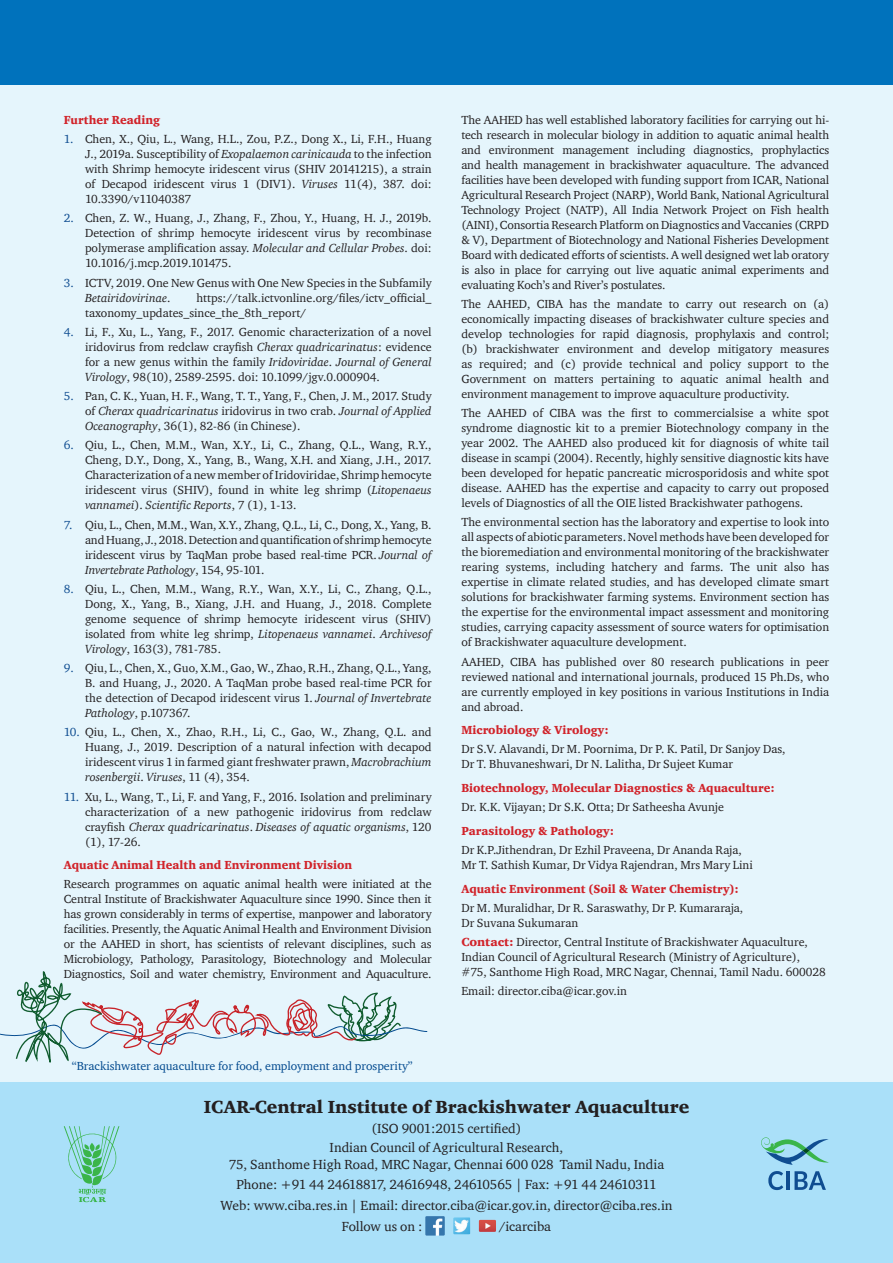
<style>
.page{position:relative;width:893px;height:1263px;background:#fff}
.page>*{position:absolute;margin:0;border:0;box-sizing:border-box;transform-origin:0 0}
.Text{font:18px "Charter ITC Blac";color:#231f20}
.Text-2{font:13.5px/16.5px "Charter ITC";color:#231f20;text-align:center}
.English_Text{font:12px/15px "Charter ITC";color:#231f20;text-align:justify}
.English_Head{font:12px "Charter ITC Blac";color:#d1232a;scale:.95 1}
.t1{font:12px "Charter ITC";color:#01498e}
.s1{color:#0f4d91}
.s2{font-style:italic}
.s3{font-family:"Charter ITC Blac";color:#d1232a}
</style>
<div class="page">
<div style="left:0;top:85px;width:893px;height:999px;background:#e5f5fc"></div>
<div style="left:0;top:0;width:893px;height:85px;background:#0072bc"></div>
<div style="left:0;top:1082px;width:893px;height:181px;background:#aae0f9"></div>
<img style="left:453px;top:1217px;width:17px;height:17px">
<img style="left:425px;top:1216px;width:20px;height:19px">
<img style="left:479px;top:1220px;width:17px;height:12px">
<svg style="left:64px;top:1126px;width:55px;height:76px"></svg>
<svg style="left:768px;top:1171px;width:15px;height:19px"></svg>
<hr style="left:786px;top:1171px;width:4px;height:19px;background:#0f4d91">
<svg style="left:794px;top:1171px;width:32px;height:19px"></svg>
<svg style="left:761px;top:1137px;width:68px;height:28px"></svg>
<svg style="left:0;top:971px;width:427px;height:92px"></svg>
<p class="English_Head" style="left:64px;top:112px;width:103px">Further Reading</p>
<p class="English_Text" style="left:85px;top:131px;width:348px;text-indent:-21px"><span class="s1">1.</span> Chen, X., Qiu, L., Wang, H.L., Zou, P.Z., Dong X., Li, F.H., Huang J., 2019a. Susceptibility of <span class="s2">Exopalaemon carinicauda</span> to the infection with Shrimp hemocyte iridescent virus (SHIV 20141215), a strain of Decapod iridescent virus 1 (DIV1). <span class="s2">Viruses</span> 11(4), 387. doi:<br>10.3390/v11040387</p>
<p class="English_Text" style="left:85px;top:210px;width:348px;text-indent:-21px"><span class="s1">2.</span> Chen, Z. W., Huang, J., Zhang, F., Zhou, Y., Huang, H. J., 2019b.<br>Detection of shrimp hemocyte iridescent virus by recombinase polymerase amplification assay. <span class="s2">Molecular and Cellular Probes</span>. doi:<br>10.1016/j.mcp.2019.101475.</p>
<p class="English_Text" style="left:85px;top:275px;width:348px;text-indent:-21px"><span class="s1">3.</span> ICTV, 2019. One New Genus with One New Species in the Subfamily<br><span class="s2">Betairidovirinae</span>.</p>
<p class="English_Text" style="left:85px;top:290px;width:348px;text-indent:111px">https://talk.ictvonline.org/files/ictv_official_ taxonomy_updates_since_the_8th_report/</p>
<p class="English_Text" style="left:85px;top:324px;width:348px;text-indent:-21px"><span class="s1">4.</span> Li, F., Xu, L., Yang, F., 2017. Genomic characterization of a novel iridovirus from redclaw crayfish <span class="s2">Cherax quadricarinatus</span>: evidence for a new genus within the family <span class="s2">Iridoviridae</span>. <span class="s2">Journal of General Virology</span>, 98(10), 2589-2595. doi: 10.1099/jgv.0.000904.</p>
<p class="English_Text" style="left:85px;top:388px;width:348px;text-indent:-21px"><span class="s1">5.</span> Pan, C. K., Yuan, H. F., Wang, T. T., Yang, F., Chen, J. M., 2017. Study of <span class="s2">Cherax quadricarinatus</span> iridovirus in two crab. <span class="s2">Journal of Applied Oceanography</span>, 36(1), 82-86 (in Chinese).</p>
<p class="English_Text" style="left:85px;top:437px;width:348px;text-indent:-21px"><span class="s1">6.</span> Qiu, L., Chen, M.M., Wan, X.Y., Li, C., Zhang, Q.L., Wang, R.Y., Cheng, D.Y., Dong, X., Yang, B., Wang, X.H. and Xiang, J.H., 2017.<br>Characterization of a new member of Iridoviridae, Shrimp hemocyte iridescent virus (SHIV), found in white leg shrimp (<span class="s2">Litopenaeus vannamei</span>). <span class="s2">Scientific Reports</span>, 7 (1), 1-13.</p>
<p class="English_Text" style="left:85px;top:517px;width:348px;text-indent:-21px"><span class="s1">7.</span> Qiu, L., Chen, M.M., Wan, X.Y., Zhang, Q.L., Li, C., Dong, X., Yang, B. and Huang, J., 2018. Detection and quantification of shrimp hemocyte iridescent virus by TaqMan probe based real-time PCR. <span class="s2">Journal of Invertebrate Pathology</span>, 154, 95-101.</p>
<p class="English_Text" style="left:85px;top:581px;width:348px;text-indent:-21px"><span class="s1">8.</span> Qiu, L., Chen, M.M., Wang, R.Y., Wan, X.Y., Li, C., Zhang, Q.L., Dong, X., Yang, B., Xiang, J.H. and Huang, J., 2018. Complete genome sequence of shrimp hemocyte iridescent virus (SHIV) isolated from white leg shrimp, <span class="s2">Litopenaeus vannamei</span>. <span class="s2">Archivesof Virology</span>, 163(3), 781-785.</p>
<p class="English_Text" style="left:85px;top:660px;width:348px;text-indent:-21px"><span class="s1">9.</span> Qiu, L., Chen, X., Guo, X.M., Gao, W., Zhao, R.H., Zhang, Q.L., Yang, B. and Huang, J., 2020. A TaqMan probe based real-time PCR for the detection of Decapod iridescent virus 1. <span class="s2">Journal of Invertebrate Pathology</span>, p.107367.</p>
<p class="English_Text" style="left:85px;top:724px;width:348px;text-indent:-21px"><span class="s1">10.</span> Qiu, L., Chen, X., Zhao, R.H., Li, C., Gao, W., Zhang, Q.L. and Huang, J., 2019. Description of a natural infection with decapod iridescent virus 1 in farmed giant freshwater prawn, <span class="s2">Macrobrachium rosenbergii</span>. <span class="s2">Viruses</span>, 11 (4), 354.</p>
<p class="English_Text" style="left:85px;top:789px;width:348px;text-indent:-21px"><span class="s1">11.</span> Xu, L., Wang, T., Li, F. and Yang, F., 2016. Isolation and preliminary characterization of a new pathogenic iridovirus from redclaw crayfish <span class="s2">Cherax quadricarinatus</span>. <span class="s2">Diseases of aquatic organisms</span>, 120 (1), 17-26.</p>
<p class="English_Head" style="left:64px;top:857px;width:305px">Aquatic Animal Health and Environment Division</p>
<p class="English_Text" style="left:64px;top:876px;width:369px">Research programmes on aquatic animal health were initiated at the Central Institute of Brackishwater Aquaculture since 1990. Since then it has grown considerably in terms of expertise, manpower and laboratory facilities. Presently, the Aquatic Animal Health and Environment Division or the AAHED in short, has scientists of relevant disciplines, such as Microbiology, Pathology, Parasitology, Biotechnology and Molecular Diagnostics, Soil and water chemistry, Environment and Aquaculture.</p>
<p class="t1" style="left:72px;top:1058px;width:342px">“Brackishwater aquaculture for food, employment and prosperity”</p>
<p class="English_Text" style="left:461px;top:112px;width:369px">The AAHED has well established laboratory facilities for carrying out hi&shy;tech research in molecular biology in addition to aquatic animal health and environment management including diagnostics, prophylactics and health management in brackishwater aquaculture. The advanced facilities have been developed with funding support from ICAR, National Agricultural Research Project (NARP), World Bank, National Agricultural Technology Project (NATP), All India Network Project on Fish health (AINI), Consortia Research Platform on Diagnostics and Vaccanies (CRPD &amp; V), Department of Biotechnology and National Fisheries Development Board with dedicated efforts of scientists. A well designed wet lab oratory is also in place for carrying out live aquatic animal experiments and evaluating Koch’s and River’s postulates.</p>
<p class="English_Text" style="left:461px;top:296px;width:369px">The AAHED, CIBA has the mandate to carry out research on (a) economically impacting diseases of brackishwater culture species and develop technologies for rapid diagnosis, prophylaxis and control; (b) brackishwater environment and develop mitigatory measures as required; and (c) provide technical and policy support to the Government on matters pertaining to aquatic animal health and environment management to improve aquaculture productivity.</p>
<p class="English_Text" style="left:461px;top:405px;width:369px">The AAHED of CIBA was the first to commercialsise a white spot syndrome diagnostic kit to a premier Biotechnology company in the year 2002. The AAHED also produced kit for diagnosis of white tail disease in scampi (2004). Recently, highly sensitive diagnostic kits have been developed for hepatic pancreatic microsporidosis and white spot disease. AAHED has the expertise and capacity to carry out proposed levels of Diagnostics of all the OIE listed Brackishwater pathogens.</p>
<p class="English_Text" style="left:461px;top:515px;width:369px">The environmental section has the laboratory and expertise to look into all aspects of abiotic parameters. Novel methods have been developed for the bioremediation and environmental monitoring of the brackishwater rearing systems, including hatchery and farms. The unit also has expertise in climate related studies, and has developed climate smart solutions for brackishwater farming systems. Environment section has the expertise for the environmental impact assessment and monitoring studies, carrying capacity assessment of source waters for optimisation of Brackishwater aquaculture development.</p>
<p class="English_Text" style="left:461px;top:654px;width:369px">AAHED, CIBA has published over 80 research publications in peer reviewed national and international journals, produced 15 Ph.Ds, who are currently employed in key positions in various Institutions in India and abroad.</p>
<p class="English_Head" style="left:461px;top:723px;width:157px">Microbiology &amp; Virology:</p>
<p class="English_Text" style="left:461px;top:742px;width:326px">Dr S.V. Alavandi, Dr M. Poornima, Dr P. K. Patil, Dr Sanjoy Das,<br>Dr T. Bhuvaneshwari, Dr N. Lalitha, Dr Sujeet Kumar</p>
<p class="English_Head" style="left:461px;top:780px;width:331px">Biotechnology, Molecular Diagnostics &amp; Aquaculture:</p>
<p class="English_Text" style="left:461px;top:799px;width:264px">Dr. K.K. Vijayan; Dr S.K. Otta; Dr Satheesha Avunje</p>
<p class="English_Head" style="left:461px;top:823px;width:162px">Parasitology &amp; Pathology:</p>
<p class="English_Text" style="left:461px;top:842px;width:293px">Dr K.P.Jithendran, Dr Ezhil Praveena, Dr Ananda Raja,<br>Mr T. Sathish Kumar, Dr Vidya Rajendran, Mrs Mary Lini</p>
<p class="English_Head" style="left:461px;top:881px;width:294px">Aquatic Environment (Soil &amp; Water Chemistry):</p>
<p class="English_Text" style="left:461px;top:900px;width:283px">Dr M. Muralidhar, Dr R. Saraswathy, Dr P. Kumararaja,<br>Dr Suvana Sukumaran</p>
<p class="English_Text" style="left:461px;top:934px;width:366px;text-align:left"><span class="s3">Contact:</span> Director, Central Institute of Brackishwater Aquaculture,<br>Indian Council of Agricultural Research (Ministry of Agriculture), #75, Santhome High Road, MRC Nagar, Chennai, Tamil Nadu. 600028</p>
<p class="English_Text" style="left:461px;top:983px;width:167px">Email: director.ciba@icar.gov.in</p>
<p class="Text" style="left:204px;top:1095px;width:487px">ICAR-Central Institute of Brackishwater Aquaculture</p>
<p class="Text-2" style="left:371px;top:1120px;width:152px">(ISO 9001:2015 certified)</p>
<p class="Text-2" style="left:229px;top:1139px;width:437px">Indian Council of Agricultural Research,<br>75, Santhome High Road, MRC Nagar, Chennai 600 028 Tamil Nadu, India</p>
<p class="Text-2" style="left:236px;top:1176px;width:422px">Phone: +91 44 24618817, 24616948, 24610565 | Fax: +91 44 24610311</p>
<p class="Text-2" style="left:221px;top:1197px;width:453px">Web: www.ciba.res.in | Email: director.ciba@icar.gov.in, director@ciba.res.in</p>
<p class="Text-2" style="left:342px;top:1217px;width:82px">Follow us on :</p>
<p class="Text-2" style="left:499px;top:1217px;width:54px">/icarciba</p>
</div>
